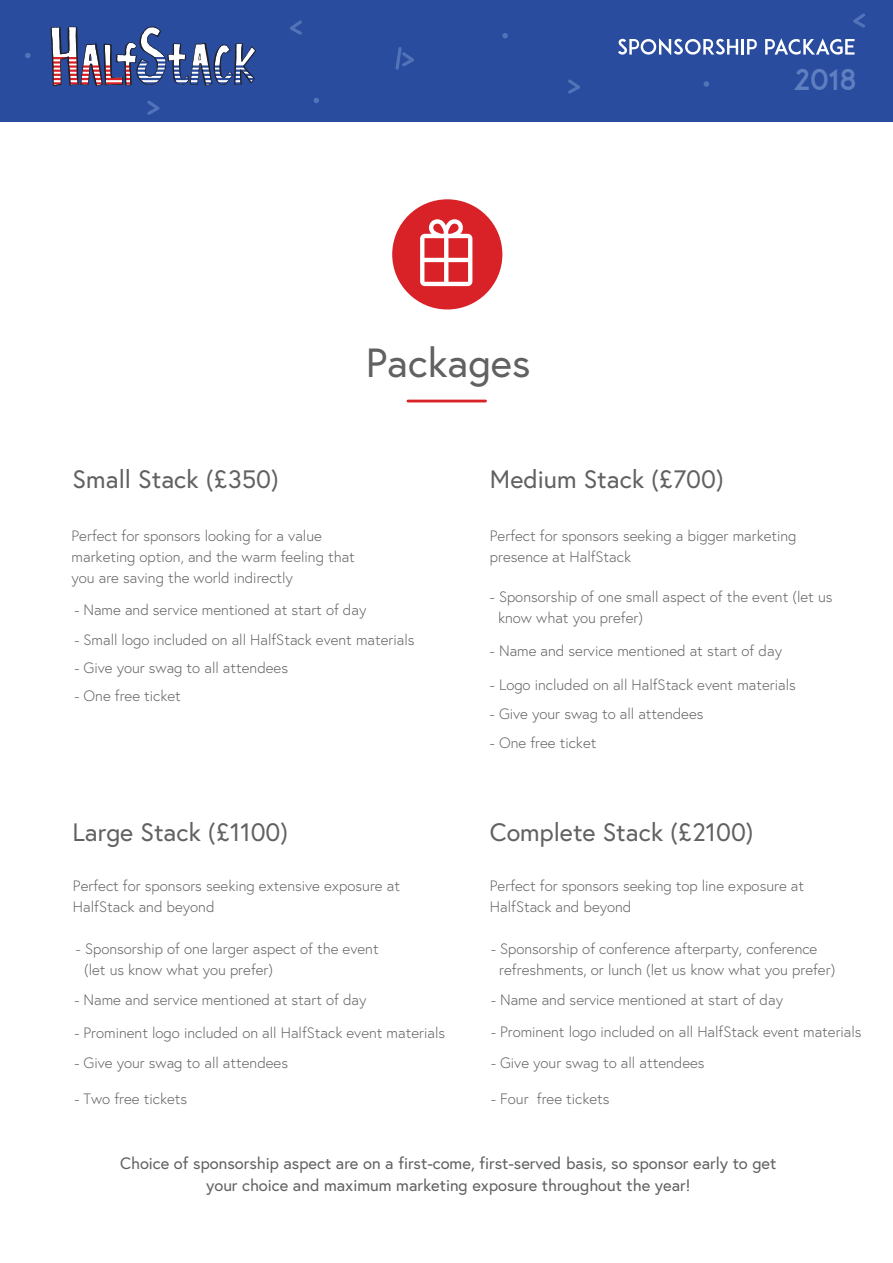
<style>
.page{position:relative;width:893px;height:1263px;background:#fff}
.page>*{position:absolute;margin:0;border:0;box-sizing:border-box;transform-origin:0 0}
.t1{font:40.65px "Europa";color:#606160}
.t2{font:28.5px "ADAM.CGPRO";color:#607fc0}
.t3{font:25.2px "Europa";color:#606160}
.t4{font:16.5px/22.5px "Europa";color:#606161;text-align:center}
.t5{font:300 15px/21px "Europa";color:#606160}
</style>
<div class="page">
<hr style="left:408px;top:400px;width:77px;height:2px;background:#d92228">
<div style="left:392px;top:199px;width:110px;height:110px;background:#d92228;border-radius:50%"></div>
<svg style="left:420px;top:219px;width:52px;height:67px"></svg>
<div style="left:0;top:0;width:893px;height:122px;background:#294c9f"></div>
<svg style="left:50px;top:26px;width:206px;height:60px"></svg>
<svg style="left:618px;top:38px;width:120px;height:17px"></svg>
<hr style="left:741px;top:39px;width:3px;height:16px;background:#fff">
<svg style="left:747px;top:39px;width:10px;height:16px"></svg>
<svg style="left:765px;top:38px;width:89px;height:17px"></svg>
<svg style="left:147px;top:101px;width:12px;height:14px"></svg>
<svg style="left:25px;top:53px;width:6px;height:5px"></svg>
<svg style="left:395px;top:47px;width:19px;height:23px"></svg>
<svg style="left:704px;top:81px;width:5px;height:6px"></svg>
<svg style="left:568px;top:79px;width:12px;height:15px"></svg>
<svg style="left:314px;top:98px;width:5px;height:5px"></svg>
<svg style="left:290px;top:20px;width:12px;height:15px"></svg>
<svg style="left:502px;top:33px;width:6px;height:6px"></svg>
<svg style="left:853px;top:13px;width:12px;height:15px"></svg>
<h2 class="t2" style="left:793px;top:62px;width:65px">2018</h2>
<h1 class="t1" style="left:366px;top:338px;width:166px">Packages</h1>
<h3 class="t3" style="left:73px;top:464px;width:208px">Small Stack (£350)</h3>
<h3 class="t3" style="left:490px;top:464px;width:235px">Medium Stack (£700)</h3>
<p class="t5" style="left:72px;top:525px;width:285px">Perfect for sponsors looking for a value marketing option, and the warm feeling that you are saving the world indirectly</p>
<p class="t5" style="left:74px;top:599px;width:294px">- Name and service mentioned at start of day</p>
<p class="t5" style="left:74px;top:629px;width:342px">- Small logo included on all HalfStack event materials</p>
<p class="t5" style="left:74px;top:658px;width:215px">- Give your swag to all attendees</p>
<p class="t5" style="left:74px;top:685px;width:108px">- One free ticket</p>
<p class="t5" style="left:490px;top:525px;width:308px">Perfect for sponsors seeking a bigger marketing presence at HalfStack</p>
<p class="t5" style="left:498px;top:586px;width:336px;text-indent:-8px">- Sponsorship of one small aspect of the event (let us know what you prefer)</p>
<p class="t5" style="left:490px;top:640px;width:294px">- Name and service mentioned at start of day</p>
<p class="t5" style="left:490px;top:674px;width:307px">- Logo included on all HalfStack event materials</p>
<p class="t5" style="left:490px;top:703px;width:215px">- Give your swag to all attendees</p>
<p class="t5" style="left:490px;top:733px;width:108px">- One free ticket</p>
<h3 class="t3" style="left:73px;top:817px;width:217px">Large Stack (£1100)</h3>
<h3 class="t3" style="left:490px;top:817px;width:265px">Complete Stack (£2100)</h3>
<p class="t5" style="left:73px;top:876px;width:329px">Perfect for sponsors seeking extensive exposure at<br>HalfStack and beyond</p>
<p class="t5" style="left:84px;top:938px;width:296px;text-indent:-8px">- Sponsorship of one larger aspect of the event (let us know what you prefer)</p>
<p class="t5" style="left:74px;top:990px;width:294px">- Name and service mentioned at start of day</p>
<p class="t5" style="left:74px;top:1022px;width:372px">- Prominent logo included on all HalfStack event materials</p>
<p class="t5" style="left:74px;top:1053px;width:215px">- Give your swag to all attendees</p>
<p class="t5" style="left:74px;top:1088px;width:114px">- Two free tickets</p>
<p class="t5" style="left:490px;top:876px;width:316px">Perfect for sponsors seeking top line exposure at<br>HalfStack and beyond</p>
<p class="t5" style="left:499px;top:938px;width:338px;text-indent:-8px">- Sponsorship of conference afterparty, conference refreshments, or lunch (let us know what you prefer)</p>
<p class="t5" style="left:491px;top:990px;width:294px">- Name and service mentioned at start of day</p>
<p class="t5" style="left:491px;top:1021px;width:372px">- Prominent logo included on all HalfStack event materials</p>
<p class="t5" style="left:491px;top:1053px;width:215px">- Give your swag to all attendees</p>
<p class="t5" style="left:491px;top:1088px;width:120px">- Four free tickets</p>
<p class="t4" style="left:120px;top:1152px;width:658px">Choice of sponsorship aspect are on a first-come, first-served basis, so sponsor early to get your choice and maximum marketing exposure throughout the year!</p>
</div>
